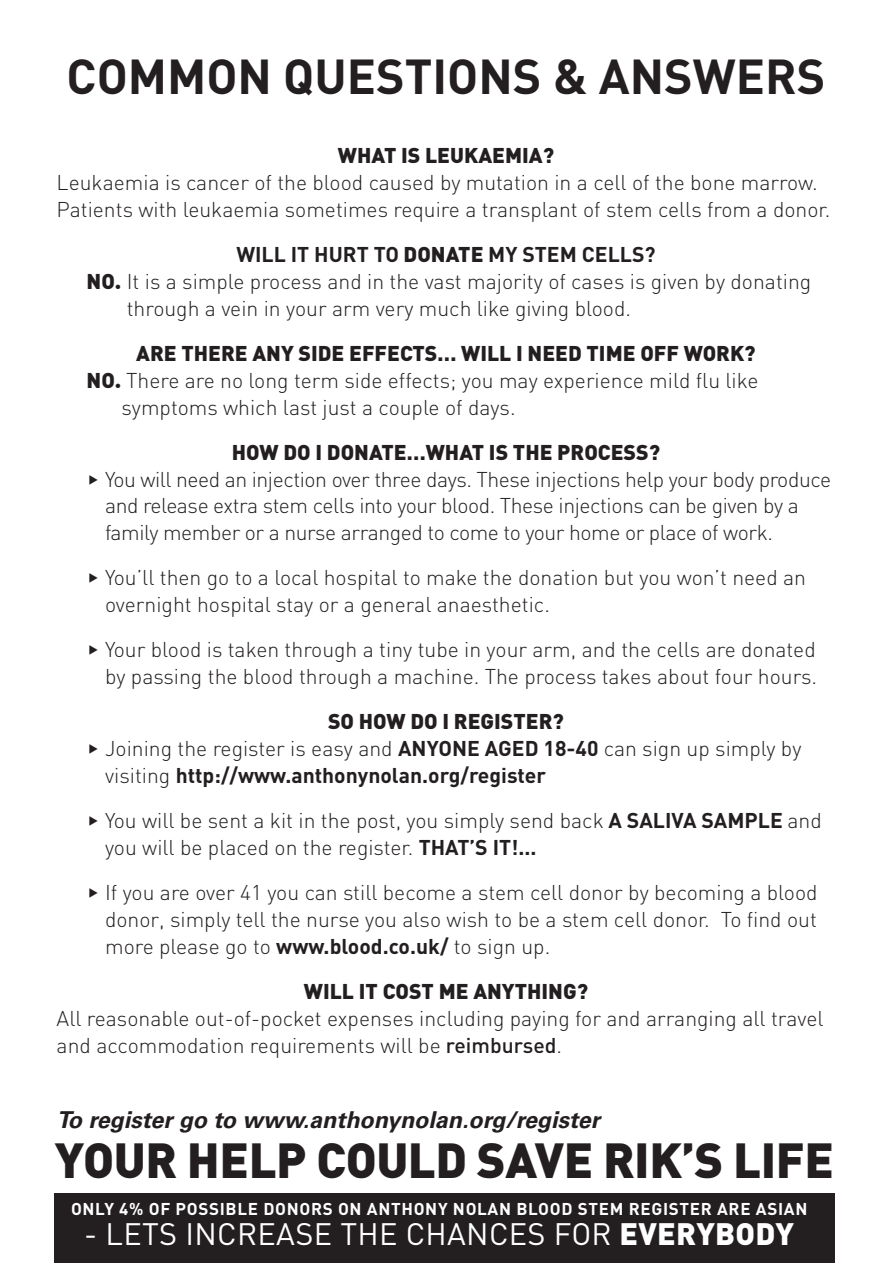
<style>
.page{position:relative;width:893px;height:1263px;background:#fff}
.page>*{position:absolute;margin:0;border:0;box-sizing:border-box;transform-origin:0 0}
.t1{font:900 48.6px "DIN";letter-spacing:-.01em;color:#231f20}
.t2{font:700 48.45px "DIN";color:#231f20}
.t3{font:30.6px "DIN";letter-spacing:.01em;color:#fff}
.t4{font:900 30.6px "DIN";color:#fff}
.t5{font:italic 700 23.25px "Univers LT Std";color:#231f20}
.t6{font:300 21.15px/27px "DIN";color:#231f20}
.t7{font:300 21.15px/27px "DIN";letter-spacing:-.02em;color:#231f20}
.t8{font:900 21.15px "DIN";color:#231f20}
.t9{font:700 21.15px "DIN";color:#231f20}
.t10{font:700 16.95px "DIN";letter-spacing:.04em;color:#fff}
.s1{font-weight:900}
.s2{font-family:"DIN Black Alternate";font-weight:400}
.s3{font-weight:700}
.s4{font-weight:500}
</style>
<div class="page">
<div style="left:54px;top:1193px;width:780px;height:70px;background:#231f20"></div>
<h2 class="t2" style="left:67px;top:45px;width:760px">COMMON QUESTIONS &amp; ANSWERS</h2>
<p class="t8" style="left:338px;top:141px;width:33px">WHAT</p>
<p class="t8" style="left:401px;top:141px;width:38px">IS LEUKAEMIA</p>
<p class="t8" style="left:543px;top:141px;width:13px">?</p>
<p class="t6" style="left:57px;top:169px;width:775px">Leukaemia is cancer of the blood caused by mutation in a cell of the bone marrow.<br>Patients with leukaemia sometimes require a transplant of stem cells from a donor.</p>
<p class="t9" style="left:236px;top:240px;width:223px">WILL IT HURT TO <span class="s1">DONATE</span></p>
<p class="t9" style="left:488px;top:240px;width:169px">MY STEM CELLS?</p>
<p class="t6" style="left:87px;top:267px;width:726px"><span class="s2">NO.</span> It is a simple process and in the vast majority of cases is given by donating</p>
<p class="t6" style="left:127px;top:294px;width:506px">through a vein in your arm very much like giving blood.</p>
<p class="t8" style="left:136px;top:339px;width:60px">ARE THERE</p>
<p class="t8" style="left:252px;top:339px;width:59px">ANY SIDE</p>
<p class="t8" style="left:349px;top:339px;width:14px">EFFECTS</p>
<p class="t8" style="left:437px;top:339px;width:38px">… WILL</p>
<p class="t8" style="left:516px;top:339px;width:40px">I NEED</p>
<p class="t8" style="left:587px;top:339px;width:13px">TIME</p>
<p class="t8" style="left:640px;top:339px;width:14px">OFF</p>
<p class="t8" style="left:684px;top:339px;width:17px">WORK</p>
<p class="t8" style="left:744px;top:339px;width:13px">?</p>
<p class="t6" style="left:87px;top:366px;width:673px"><span class="s2">NO.</span> There are no long term side effects; you may experience mild flu like</p>
<p class="t6" style="left:121px;top:393px;width:396px">symptoms which last just a couple of days.</p>
<p class="t8" style="left:232px;top:438px;width:227px">HOW DO I DONATE…WHAT</p>
<p class="t8" style="left:489px;top:438px;width:38px">IS THE</p>
<p class="t8" style="left:557px;top:438px;width:14px">PROCESS</p>
<p class="t8" style="left:649px;top:438px;width:13px">?</p>
<p class="t7" style="left:105px;top:465px;width:728px;text-indent:-18px">◆ You will need an injection over three days. These injections help your body produce and release extra stem cells into your blood. These injections can be given by a family member or a nurse arranged to come to your home or place of work.</p>
<p class="t6" style="left:105px;top:564px;width:702px;text-indent:-18px">◆ You’ll then go to a local hospital to make the donation but you won’t need an overnight hospital stay or a general anaesthetic.</p>
<p class="t6" style="left:87px;top:636px;width:732px;text-align:right">◆ Your blood is taken through a tiny tube in your arm, and the cells are donated by passing the blood through a machine. The process takes about four hours.</p>
<p class="t8" style="left:328px;top:707px;width:47px">SO HOW</p>
<p class="t8" style="left:410px;top:707px;width:57px">DO I REGISTER</p>
<p class="t8" style="left:552px;top:707px;width:13px">?</p>
<p class="t6" style="left:105px;top:735px;width:698px;text-indent:-18px">◆ Joining the register is easy and <span class="s3">ANYONE AGED 18-40</span> can sign up simply by visiting <span class="s3">HTTP://WWW.ANTHONYNOLAN.ORG/REGISTER</span></p>
<p class="t6" style="left:105px;top:807px;width:718px;text-indent:-18px">◆ You will be sent a kit in the post, you simply send back <span class="s3">A SALIVA SAMPLE</span> and you will be placed on the register. <span class="s3">THAT’S IT!...</span></p>
<p class="t6" style="left:105px;top:879px;width:714px;text-align:justify;text-indent:-18px">◆ If you are over 41 you can still become a stem cell donor by becoming a blood donor, simply tell the nurse you also wish to be a stem cell donor. To find out more please go to <span class="s3">WWW.BLOOD.CO.UK/</span> to sign up.</p>
<p class="t8" style="left:304px;top:977px;width:93px">WILL ITCOST</p>
<p class="t8" style="left:439px;top:977px;width:76px">ME ANYTHI</p>
<p class="t8" style="left:548px;top:977px;width:41px">NG?</p>
<p class="t6" style="left:57px;top:1004px;width:768px">All reasonable out-of-pocket expenses including paying for and arranging all travel and accommodation requirements will be <span class="s4">reimbursed</span>.</p>
<p class="t5" style="left:57px;top:1106px;width:544px">To register go to www.anthonynolan.org/register</p>
<h1 class="t1" style="left:55px;top:1127px;width:781px">YOUR HELP COULD SAVE RIK’S LIFE</h1>
<p class="t10" style="left:71px;top:1198px;width:738px">ONLY 4% OF POSSIBLE DONORS ON ANTHONY NOLAN BLOOD STEM REGISTER ARE ASIAN</p>
<h3 class="t3" style="left:84px;top:1215px;width:555px">- LETS INCREASE THE CHANCES FOR <span class="s1">EVERY</span></h3>
<h3 class="t4" style="left:715px;top:1213px;width:41px">BODY</h3>
</div>
